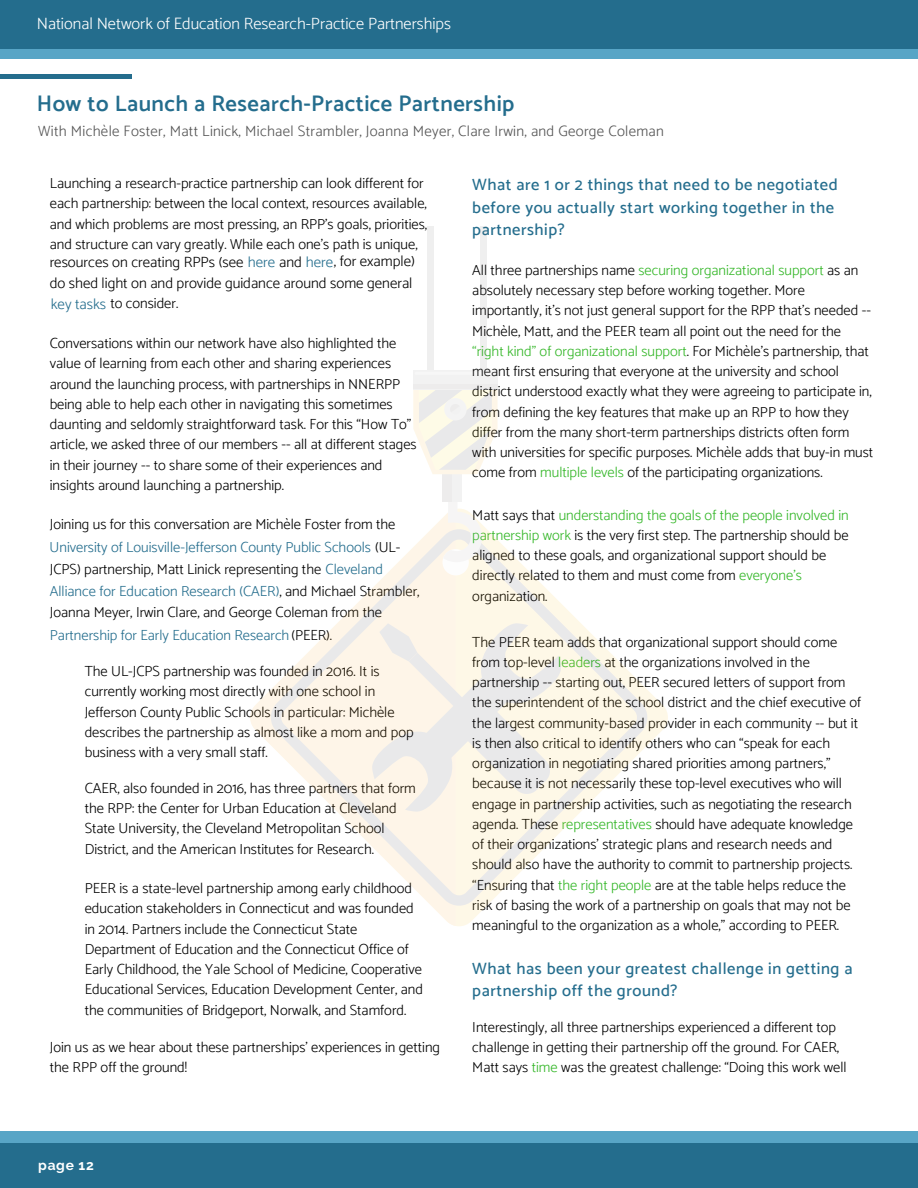
<style>
.page{position:relative;width:918px;height:1188px;background:#fff}
.page>*{position:absolute;margin:0;border:0;box-sizing:border-box;transform-origin:0 0}
.t1{font:600 22.5px "Catamaran";letter-spacing:.02em;color:#246d8d}
.t2{font:500 16.5px/22.2px "Catamaran";letter-spacing:.035em;color:#246d8d}
.t3{font:300 16.5px "Catamaran";color:#fff}
.t4{font:300 15px "Catamaran";color:#000}
.t5{font:300 15px "Catamaran";letter-spacing:.02em;color:#545454}
.t6{font:300 14.7px/20.2px "Catamaran";color:#000}
.t7{font:700 13.8px "Raleway";letter-spacing:.05em;color:#fff}
.s1{color:#246d8d}
.s2{font-size:15px;color:#246d8d}
.s3{color:#35b729}
</style>
<div class="page">
<div style="left:11px;top:1132px;width:907px;height:56px;background:#58a5c6"></div>
<div style="left:0;top:1132px;width:28px;height:56px;background:#58a5c6"></div>
<div style="left:0;top:0;width:918px;height:58px;background:#58a5c6"></div>
<div style="left:0;top:0;width:918px;height:49px;background:#246d8d"></div>
<div style="left:7px;top:1144px;width:911px;height:44px;background:#246d8d"></div>
<div style="left:0;top:1144px;width:25px;height:44px;background:#246d8d"></div>
<hr style="left:0;top:75px;width:132px;height:3px;background:#246d8d">
<svg style="left:456px;top:525px;width:212px;height:401px"></svg>
<svg style="left:250px;top:518px;width:206px;height:408px"></svg>
<svg style="left:271px;top:529px;width:376px;height:377px"></svg>
<svg style="left:371px;top:622px;width:191px;height:191px;background:#f6f1e8"></svg>
<div style="left:443px;top:549px;width:26px;height:26px;background:#fdfdfd;border-radius:50%"></div>
<div style="left:428px;top:227px;width:6px;height:148px;background:#efefef"></div>
<div style="left:480px;top:227px;width:6px;height:148px;background:#efefef"></div>
<svg style="left:443px;top:509px;width:39px;height:53px"></svg>
<div style="left:442px;top:466px;width:20px;height:36px;background:#f2f2f2"></div>
<div style="left:442px;top:474px;width:10px;height:28px;background:#edecec"></div>
<svg style="left:413px;top:389px;width:85px;height:85px"></svg>
<div style="left:413px;top:370px;width:85px;height:19px;background:#f2f2f2"></div>
<div style="left:413px;top:384px;width:85px;height:5px;background:#edecec"></div>
<hr style="left:415px;top:372px;width:80px;height:3px;background:#b1afb0;border-radius:2px">
<p class="t3" style="left:37px;top:14px;width:416px">National Network of Education Research-Practice Partnerships</p>
<h1 class="t1" style="left:37px;top:90px;width:479px">How to Launch a Research-Practice Partnership</h1>
<p class="t5" style="left:38px;top:122px;width:627px">With Michèle Foster, Matt Linick, Michael Strambler, Joanna Meyer, Clare Irwin, and George Coleman</p>
<p class="t2" style="left:472px;top:174px;width:367px">What are 1 or 2 things that need to be negotiated before you actually start working together in the partnership?</p>
<p class="t6" style="left:50px;top:173px;width:379px">Launching a research-practice partnership can look different for each partnership: between the local context, resources available, and which problems are most pressing, an RPP’s goals, priorities, and structure can vary greatly. While each one’s path is unique,</p>
<p class="t4" style="left:50px;top:253px;width:367px">resources on creating RPPs (see <span class="s1">here</span> and <span class="s1">here</span>, for example)</p>
<p class="t6" style="left:51px;top:292px;width:129px"><span class="s2">key tasks</span> to consider.</p>
<p class="t4" style="left:50px;top:274px;width:364px">do shed light on and provide guidance around some general</p>
<p class="t6" style="left:50px;top:333px;width:369px">Conversations within our network have also highlighted the value of learning from each other and sharing experiences around the launching process, with partnerships in NNERPP being able to help each other in navigating this sometimes daunting and seldomly straightforward task. For this “How To” article, we asked three of our members -- all at different stages in their journey -- to share some of their experiences and insights around launching a partnership.</p>
<p class="t6" style="left:50px;top:513px;width:372px;line-height:22.2px">Joining us for this conversation are Michèle Foster from the <span class="s1">University of Louisville-Jefferson County Public Schools</span> (UL-JCPS) partnership, Matt Linick representing the <span class="s1">Cleveland Alliance for Education Research (CAER)</span>, and Michael Strambler,</p>
<p class="t6" style="left:50px;top:600px;width:334px;line-height:23.7px">Joanna Meyer, Irwin Clare, and George Coleman from the<br><span class="s1">Partnership for Early Education Research</span> (PEER).</p>
<p class="t6" style="left:85px;top:661px;width:330px">The UL-JCPS partnership was founded in 2016. It is currently working most directly with one school in Jefferson County Public Schools in particular: Michèle describes the partnership as almost like a mom and pop business with a very small staff.</p>
<p class="t6" style="left:85px;top:778px;width:333px">CAER, also founded in 2016, has three partners that form the RPP: the Center for Urban Education at Cleveland State University, the Cleveland Metropolitan School District, and the American Institutes for Research.</p>
<p class="t6" style="left:85px;top:878px;width:340px">PEER is a state-level partnership among early childhood education stakeholders in Connecticut and was founded in 2014. Partners include the Connecticut State Department of Education and the Connecticut Office of Early Childhood, the Yale School of Medicine, Cooperative Educational Services, Education Development Center, and the communities of Bridgeport, Norwalk, and Stamford.</p>
<p class="t6" style="left:50px;top:1037px;width:392px">Join us as we hear about these partnerships’ experiences in getting the RPP off the ground!</p>
<p class="t6" style="left:472px;top:260px;width:403px">All three partnerships name <span class="s3">securing organizational support</span> as an absolutely necessary step before working together. More importantly, it’s not just general support for the RPP that’s needed -- Michèle, Matt, and the PEER team all point out the need for the <span class="s3">“right kind” of organizational support</span>. For Michèle’s partnership, that meant first ensuring that everyone at the university and school district understood exactly what they were agreeing to participate in, from defining the key features that make up an RPP to how they differ from the many short-term partnerships districts often form with universities for specific purposes. Michèle adds that buy-in must come from <span class="s3">multiple levels</span> of the participating organizations.</p>
<p class="t6" style="left:472px;top:504px;width:378px">Matt says that <span class="s3">understanding the goals of the people involved in partnership work</span> is the very first step. The partnership should be aligned to these goals, and organizational support should be directly related to them and must come from <span class="s3">everyone's </span>organization.</p>
<p class="t6" style="left:472px;top:631px;width:390px">The PEER team adds that organizational support should come from top-level <span class="s3">leaders</span> at the organizations involved in the partnership -- starting out, PEER secured letters of support from the superintendent of the school district and the chief executive of the largest community-based provider in each community -- but it is then also critical to identify others who can “speak for each organization in negotiating shared priorities among partners,” because it is not necessarily these top-level executives who will engage in partnership activities, such as negotiating the research agenda. These <span class="s3">representatives</span> should have adequate knowledge of their organizations’ strategic plans and research needs and should also have the authority to commit to partnership projects. “Ensuring that <span class="s3">the right people</span> are at the table helps reduce the risk of basing the work of a partnership on goals that may not be meaningful to the organization as a whole,” according to PEER.</p>
<p class="t2" style="left:472px;top:957px;width:382px">What has been your greatest challenge in getting a partnership off the ground?</p>
<p class="t6" style="left:472px;top:1017px;width:376px">Interestingly, all three partnerships experienced a different top challenge in getting their partnership off the ground. For CAER,<br>Matt says <span class="s3">time</span> was the greatest challenge: “Doing this work well</p>
<p class="t7" style="left:38px;top:1157px;width:57px">page 12</p>
</div>
